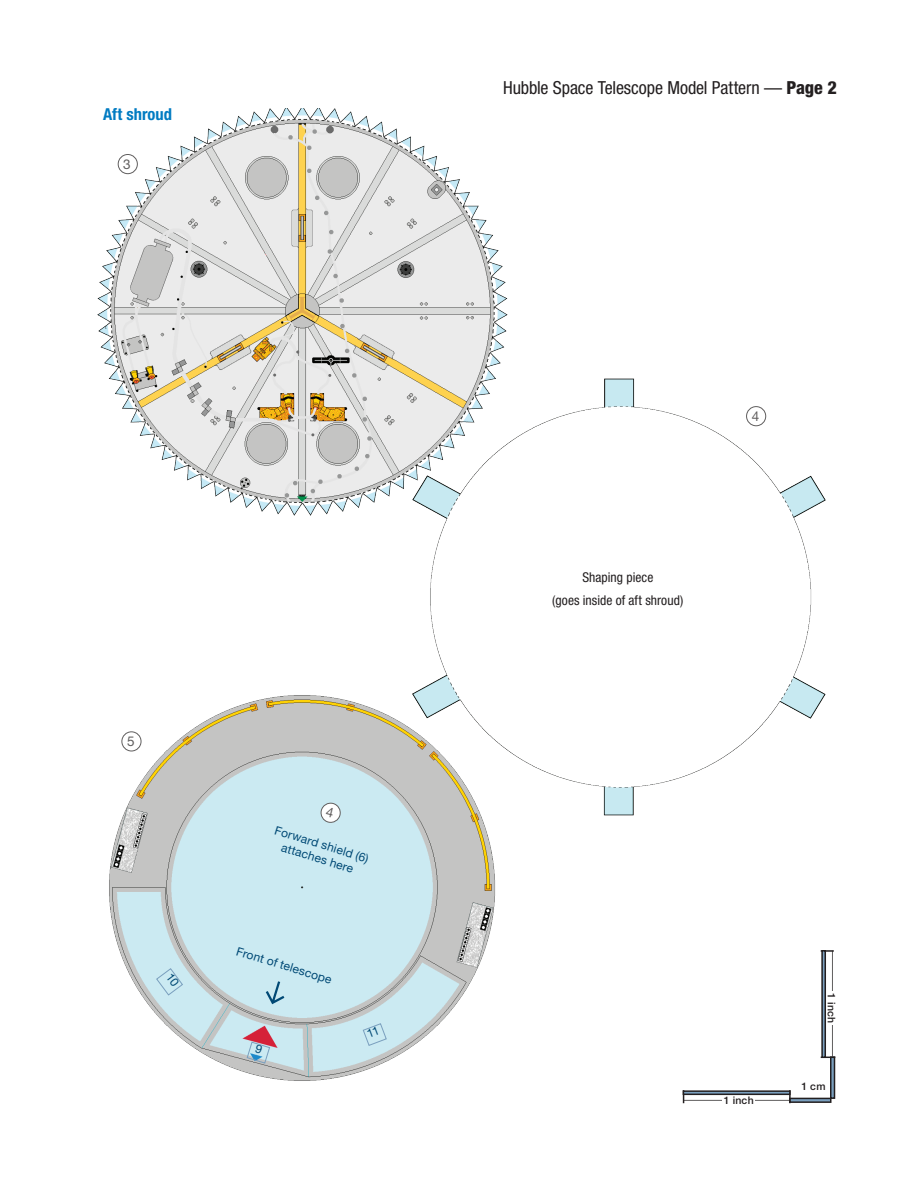
<style>
.page{position:relative;width:918px;height:1188px;background:#fff}
.page>*{position:absolute;margin:0;border:0;box-sizing:border-box;transform-origin:0 0}
.t1{font:condensed 18px "Helvetica Neue LT Std";letter-spacing:-.005em;color:#231f20}
.Section_Labels{font:700 condensed 16.5px "Helvetica Neue LT Std";color:#007bc2}
.captions{font:condensed 13.5px "Helvetica Neue LT Std";letter-spacing:.005em;color:#231f20}
.numbers{font:13.5px "Helvetica Neue LT Std";color:#605e5e}
.numbers-glued{font:12px/14.4px "Helvetica Neue LT Std";color:#004975;text-align:center}
.t2{font:500 10.5px "Helvetica Neue LT Std";letter-spacing:.02em;color:#231f20}
.s1{font-weight:800}
</style>
<div class="page">
<div style="left:830px;top:1056px;width:5px;height:43px;border:2px solid #231f20"></div>
<hr style="left:683px;top:1100px;width:106px;height:1px;background:#605e5e">
<div style="left:723px;top:1096px;width:32px;height:12px;background:#fff"></div>
<div style="left:789px;top:1098px;width:43px;height:5px;border:2px solid #231f20"></div>
<svg style="left:789px;top:1095px;width:2px;height:8px"></svg>
<div style="left:683px;top:1090px;width:108px;height:5px;border:2px solid #231f20"></div>
<img style="left:97px;top:108px;width:739px;height:979px">
<div style="left:118px;top:154px;width:20px;height:20px;border:1px solid #605e5e;border-radius:50%"></div>
<div style="left:122px;top:731px;width:19px;height:20px;border:1px solid #605e5e;border-radius:50%"></div>
<div style="left:746px;top:406px;width:20px;height:20px;border:1px solid #605e5e;border-radius:50%"></div>
<svg style="left:263px;top:978px;width:26px;height:29px"></svg>
<svg style="left:246px;top:1041px;width:24px;height:23px"></svg>
<svg style="left:156px;top:968px;width:27px;height:28px"></svg>
<svg style="left:362px;top:1023px;width:25px;height:23px"></svg>
<svg style="left:319px;top:801px;width:23px;height:22px"></svg>
<p class="Section_Labels" style="left:103px;top:104px;width:71px">Aft shroud</p>
<p class="numbers" style="left:123px;top:156px;width:9px">3</p>
<p class="numbers" style="left:127px;top:733px;width:9px">5</p>
<p class="numbers-glued" style="left:277px;top:823px;width:99px;rotate:17deg">Forward shield (6) attaches here</p>
<p class="numbers-glued" style="left:239px;top:944px;width:101px;rotate:17deg">Front of telescope</p>
<h1 class="t1" style="left:503px;top:77px;width:335px">Hubble Space Telescope Model Pattern — <span class="s1">Page 2</span></h1>
<p class="captions" style="left:582px;top:570px;width:72px">Shaping piece</p>
<p class="captions" style="left:552px;top:592px;width:133px">(goes inside of aft shroud)</p>
<p class="numbers" style="left:752px;top:408px;width:9px">4</p>
<p class="t2" style="left:724px;top:1094px;width:31px">1 inch</p>
<p class="t2" style="left:838px;top:993px;width:31px;rotate:90deg">1 inch</p>
<p class="t2" style="left:802px;top:1080px;width:25px">1 cm</p>
</div>
